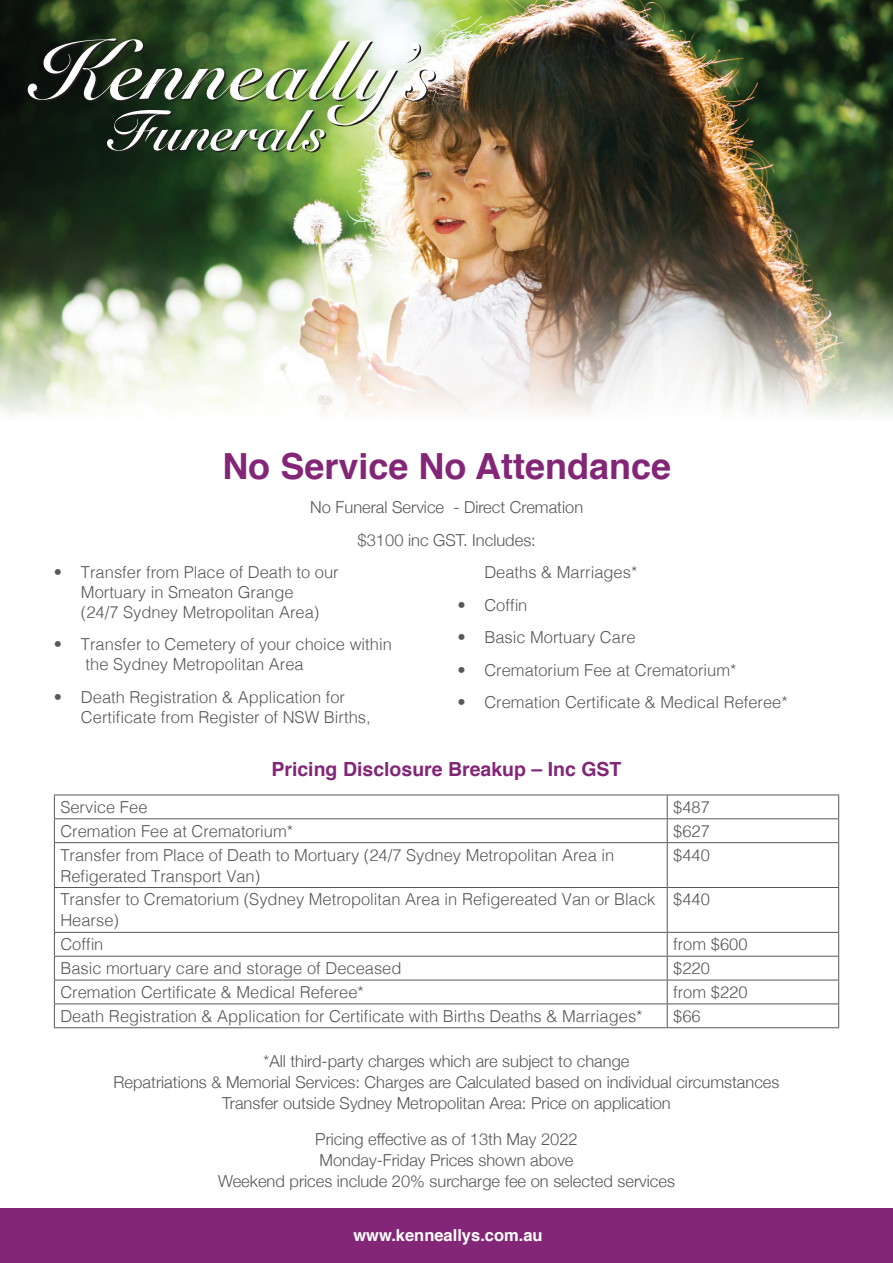
<style>
.page{position:relative;width:893px;height:1263px;background:#fff}
.page>*{position:absolute;margin:0;border:0;box-sizing:border-box;transform-origin:0 0}
.t1{font:700 36px "Helvetica";color:#832678}
.t2{font:700 19.5px "Helvetica";color:#832678}
.t3{font:300 16.5px/19.8px "Helvetica";color:#57585a}
.t4{font:300 16.5px/21px "Helvetica Neue";color:#57585a;text-align:center}
.t5{font:700 16.5px "Helvetica";color:#fff}
</style>
<div class="page">
<div style="left:0;top:1208px;width:893px;height:55px;background:#832678"></div>
<img style="left:0;top:0;width:893px;height:291px">
<img style="left:0;top:291px;width:893px;height:124px">
<img style="left:28px;top:39px;width:408px;height:113px">
<hr style="left:54px;top:794px;width:613px;height:1px;background:#57585a">
<hr style="left:667px;top:794px;width:172px;height:1px;background:#57585a">
<hr style="left:54px;top:818px;width:613px;height:1px;background:#57585a">
<svg style="left:54px;top:795px;width:1px;height:47px"></svg>
<hr style="left:667px;top:818px;width:172px;height:1px;background:#57585a">
<svg style="left:667px;top:795px;width:1px;height:47px"></svg>
<svg style="left:838px;top:795px;width:1px;height:47px"></svg>
<hr style="left:54px;top:842px;width:613px;height:1px;background:#57585a">
<hr style="left:54px;top:843px;width:1px;height:44px;background:#57585a">
<hr style="left:667px;top:842px;width:172px;height:1px;background:#57585a">
<hr style="left:667px;top:843px;width:1px;height:44px;background:#57585a">
<hr style="left:838px;top:843px;width:1px;height:44px;background:#57585a">
<hr style="left:54px;top:887px;width:613px;height:1px;background:#57585a">
<hr style="left:54px;top:888px;width:1px;height:44px;background:#57585a">
<hr style="left:667px;top:887px;width:172px;height:1px;background:#57585a">
<hr style="left:667px;top:888px;width:1px;height:44px;background:#57585a">
<hr style="left:838px;top:888px;width:1px;height:44px;background:#57585a">
<hr style="left:54px;top:932px;width:613px;height:1px;background:#57585a">
<hr style="left:667px;top:932px;width:172px;height:1px;background:#57585a">
<hr style="left:54px;top:956px;width:613px;height:1px;background:#57585a">
<hr style="left:667px;top:956px;width:172px;height:1px;background:#57585a">
<hr style="left:54px;top:980px;width:613px;height:1px;background:#57585a">
<hr style="left:667px;top:980px;width:172px;height:1px;background:#57585a">
<hr style="left:54px;top:1003px;width:613px;height:1px;background:#57585a">
<svg style="left:54px;top:933px;width:1px;height:94px"></svg>
<hr style="left:667px;top:1003px;width:172px;height:1px;background:#57585a">
<svg style="left:667px;top:933px;width:1px;height:94px"></svg>
<svg style="left:838px;top:933px;width:1px;height:94px"></svg>
<hr style="left:54px;top:1027px;width:613px;height:1px;background:#57585a">
<hr style="left:667px;top:1027px;width:172px;height:1px;background:#57585a">
<h1 class="t1" style="left:222px;top:437px;width:450px">No Service No Attendance</h1>
<p class="t4" style="left:310px;top:489px;width:274px;line-height:33px">No Funeral Service - Direct Cremation $3100 inc GST. Includes:</p>
<p class="t3" style="left:81px;top:561px;width:259px;text-indent:-27px">• Transfer from Place of Death to our<br>Mortuary in Smeaton Grange<br>(24/7 Sydney Metropolitan Area)</p>
<p class="t3" style="left:86px;top:633px;width:308px;text-indent:-32px">• Transfer to Cemetery of your choice within the Sydney Metropolitan Area</p>
<p class="t3" style="left:81px;top:686px;width:291px;text-indent:-27px">• Death Registration &amp; Application for<br>Certificate from Register of NSW Births,</p>
<p class="t3" style="left:484px;top:561px;width:155px">Deaths &amp; Marriages*</p>
<p class="t3" style="left:457px;top:594px;width:72px">• Coffin</p>
<p class="t3" style="left:457px;top:626px;width:180px">• Basic Mortuary Care</p>
<p class="t3" style="left:457px;top:659px;width:281px">• Crematorium Fee at Crematorium*</p>
<p class="t3" style="left:457px;top:691px;width:332px">• Cremation Certificate &amp; Medical Referee*</p>
<p class="t2" style="left:271px;top:753px;width:352px">Pricing Disclosure Breakup – Inc GST</p>
<p class="t3" style="left:60px;top:796px;width:89px">Service Fee</p>
<p class="t3" style="left:673px;top:796px;width:38px">$487</p>
<p class="t3" style="left:60px;top:820px;width:234px">Cremation Fee at Crematorium*</p>
<p class="t3" style="left:673px;top:820px;width:38px">$627</p>
<p class="t3" style="left:60px;top:843px;width:555px;line-height:21px">Transfer from Place of Death to Mortuary (24/7 Sydney Metropolitan Area in<br>Refigerated Transport Van)</p>
<p class="t3" style="left:673px;top:843px;width:38px">$440</p>
<p class="t3" style="left:60px;top:888px;width:597px;line-height:21px">Transfer to Crematorium (Sydney Metropolitan Area in Refigereated Van or Black<br>Hearse)</p>
<p class="t3" style="left:673px;top:888px;width:38px">$440</p>
<p class="t3" style="left:60px;top:933px;width:45px">Coffin</p>
<p class="t3" style="left:673px;top:933px;width:76px">from $600</p>
<p class="t3" style="left:60px;top:957px;width:343px">Basic mortuary care and storage of Deceased</p>
<p class="t3" style="left:673px;top:957px;width:38px">$220</p>
<p class="t3" style="left:60px;top:981px;width:305px">Cremation Certificate &amp; Medical Referee*</p>
<p class="t3" style="left:673px;top:981px;width:76px">from $220</p>
<p class="t3" style="left:60px;top:1005px;width:584px">Death Registration &amp; Application for Certificate with Births Deaths &amp; Marriages*</p>
<p class="t3" style="left:673px;top:1005px;width:29px">$66</p>
<p class="t4" style="left:114px;top:1049px;width:667px">*All third-party charges which are subject to change<br>Repatriations &amp; Memorial Services: Charges are Calculated based on individual circumstances<br>Transfer outside Sydney Metropolitan Area: Price on application</p>
<p class="t4" style="left:218px;top:1127px;width:458px">Pricing effective as of 13th May 2022<br>Monday-Friday Prices shown above<br>Weekend prices include 20% surcharge fee on selected services</p>
<p class="t5" style="left:353px;top:1221px;width:191px">www.kenneallys.com.au</p>
</div>
